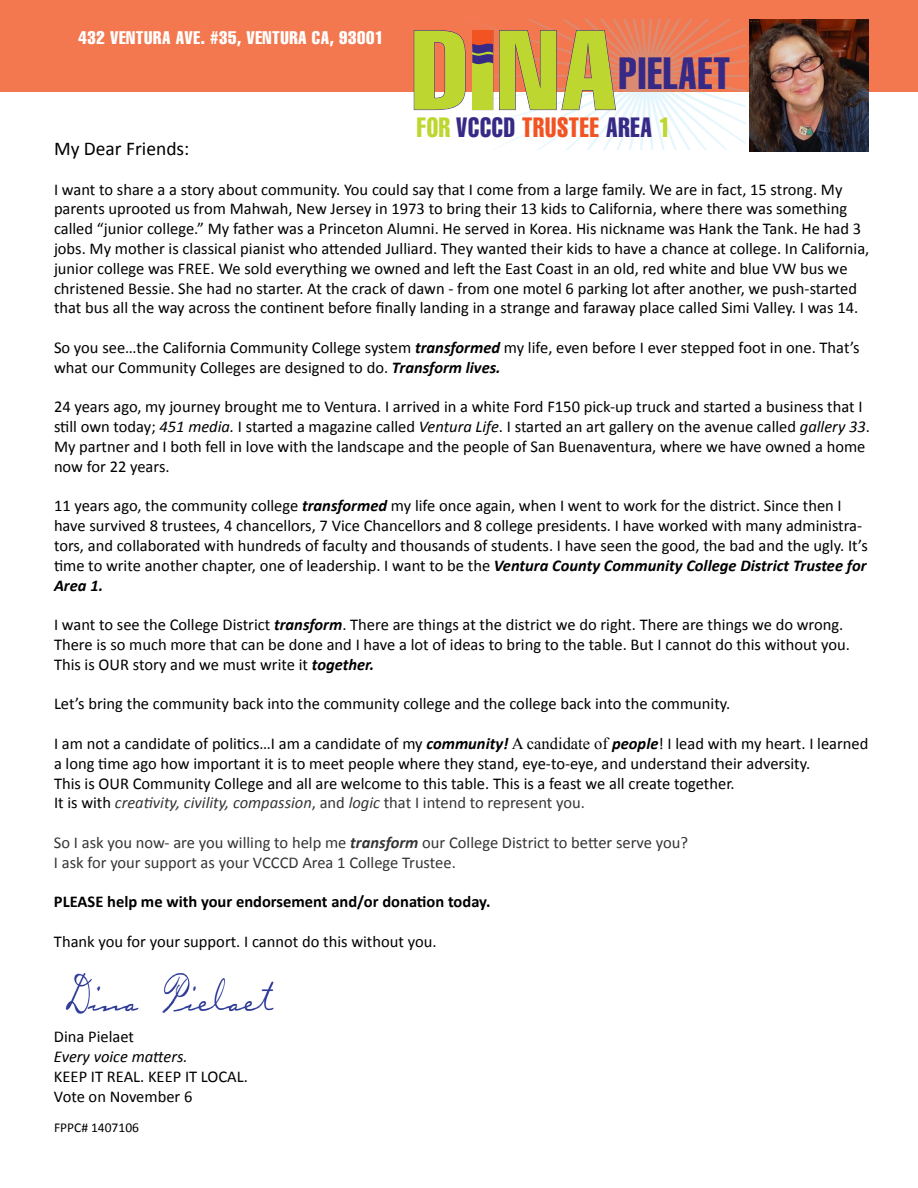
<style>
.page{position:relative;width:918px;height:1188px;background:#fff}
.page>*{position:absolute;margin:0;border:0;box-sizing:border-box;transform-origin:0 0}
.t1{font:110.85px "Corporate Compressed";color:#bed630;scale:1.09 1}
.t2{font:44.4px "Corporate Compressed";letter-spacing:.03em;color:#372986;scale:.88 1}
.t3{font:27.45px "Corporate Compressed";letter-spacing:.03em;color:#372986;scale:.88 1}
.t4{font:19.5px "Calibri";color:#000}
.t5{font:18px "Corporate Compressed";letter-spacing:.03em;color:#fff}
.t6{font:16.5px/19.8px "Calibri";color:#000}
.t7{font:16.5px/19.8px "Calibri";color:#353535}
.t8{font:700 16.5px "Calibri";color:#000}
.t9{font:italic 16.5px "Calibri";color:#000}
.t10{font:13.5px "Calibri";color:#000}
.s1{color:#bed630}
.s2{color:#f15422}
.s3{font-weight:700;font-style:italic}
.s4{font-style:italic}
.s5{font-family:"Times New Roman"}
.s6{font-style:italic;color:#353535}
.s7{color:#353535}
</style>
<div class="page">
<img style="left:65px;top:973px;width:209px;height:41px">
<div style="left:0;top:0;width:918px;height:92px;background:#f37850"></div>
<img style="left:750px;top:19px;width:118px;height:132px">
<svg style="left:414px;top:19px;width:331px;height:130px"></svg>
<p class="t5" style="left:79px;top:26px;width:306px">432 VENTURA AVE. #35, VENTURA CA, 93001</p>
<h1 class="t1" style="left:412px;top:-1px;width:190px">DINA</h1>
<h2 class="t2" style="left:619px;top:44px;width:128px">PIELAET</h2>
<h3 class="t3" style="left:417px;top:110px;width:290px"><span class="s1">FOR</span> VCCCD <span class="s2">TRUSTEE</span> AREA <span class="s1">1</span></h3>
<p class="t4" style="left:54px;top:136px;width:137px">My Dear Friends:</p>
<p class="t6" style="left:54px;top:179px;width:817px">I want to share a a story about community. You could say that I come from a large family. We are in fact, 15 strong. My parents uprooted us from Mahwah, New Jersey in 1973 to bring their 13 kids to California, where there was something called “junior college.” My father was a Princeton Alumni. He served in Korea. His nickname was Hank the Tank. He had 3 jobs. My mother is classical pianist who attended Julliard. They wanted their kids to have a chance at college. In California, junior college was FREE. We sold everything we owned and left the East Coast in an old, red white and blue VW bus we christened Bessie. She had no starter. At the crack of dawn - from one motel 6 parking lot after another, we push-started that bus all the way across the continent before finally landing in a strange and faraway place called Simi Valley. I was 14.</p>
<p class="t6" style="left:54px;top:338px;width:807px">So you see…the California Community College system <span class="s3">transformed</span> my life, even before I ever stepped foot in one. That’s what our Community Colleges are designed to do. <span class="s3">Transform lives.</span></p>
<p class="t6" style="left:54px;top:397px;width:818px">24 years ago, my journey brought me to Ventura. I arrived in a white Ford F150 pick-up truck and started a business that I still own today; <span class="s4">451 media.</span> I started a magazine called <span class="s4">Ventura Life</span>. I started an art gallery on the avenue called <span class="s4">gallery 33</span>.<br>My partner and I both fell in love with the landscape and the people of San Buenaventura, where we have owned a home now for 22 years.</p>
<p class="t6" style="left:54px;top:496px;width:815px">11 years ago, the community college <span class="s3">transformed</span> my life once again, when I went to work for the district. Since then I have survived 8 trustees, 4 chancellors, 7 Vice Chancellors and 8 college presidents. I have worked with many administra&shy;tors, and collaborated with hundreds of faculty and thousands of students. I have seen the good, the bad and the ugly. It’s time to write another chapter, one of leadership. I want to be the <span class="s3">Ventura County Community College District Trustee for Area 1.</span></p>
<p class="t6" style="left:54px;top:615px;width:797px">I want to see the College District <span class="s3">transform</span>. There are things at the district we do right. There are things we do wrong.<br>There is so much more that can be done and I have a lot of ideas to bring to the table. But I cannot do this without you.<br>This is OUR story and we must write it <span class="s3">together.</span></p>
<p class="t6" style="left:54px;top:694px;width:678px">Let’s bring the community back into the community college and the college back into the community.</p>
<p class="t6" style="left:54px;top:734px;width:816px">I am not a candidate of politics…I am a candidate of my <span class="s3">community!</span> <span class="s5">A candidate of</span> <span class="s3">people</span>! I lead with my heart. I learned a long time ago how important it is to meet people where they stand, eye-to-eye, and understand their adversity.<br>This is OUR Community College and all are welcome to this table. This is a feast we all create together.<br>It is with <span class="s6">creativity, civility, compassion</span><span class="s7">, and</span> <span class="s6">logic</span> <span class="s7">that I intend to represent you.</span></p>
<p class="t7" style="left:54px;top:833px;width:636px">So I ask you now- are you willing to help me <span class="s3">transform</span> our College District to better serve you?<br>I ask for your support as your VCCCD Area 1 College Trustee.</p>
<p class="t8" style="left:54px;top:891px;width:438px">PLEASE help me with your endorsement and/or donation today.</p>
<p class="t6" style="left:54px;top:932px;width:384px">Thank you for your support. I cannot do this without you.</p>
<p class="t6" style="left:54px;top:1027px;width:82px">Dina Pielaet</p>
<p class="t9" style="left:54px;top:1045px;width:135px">Every voice matters.</p>
<p class="t6" style="left:54px;top:1067px;width:195px">KEEP IT REAL. KEEP IT LOCAL.<br>Vote on November 6</p>
<p class="t10" style="left:54px;top:1119px;width:87px">FPPC# 1407106</p>
</div>
